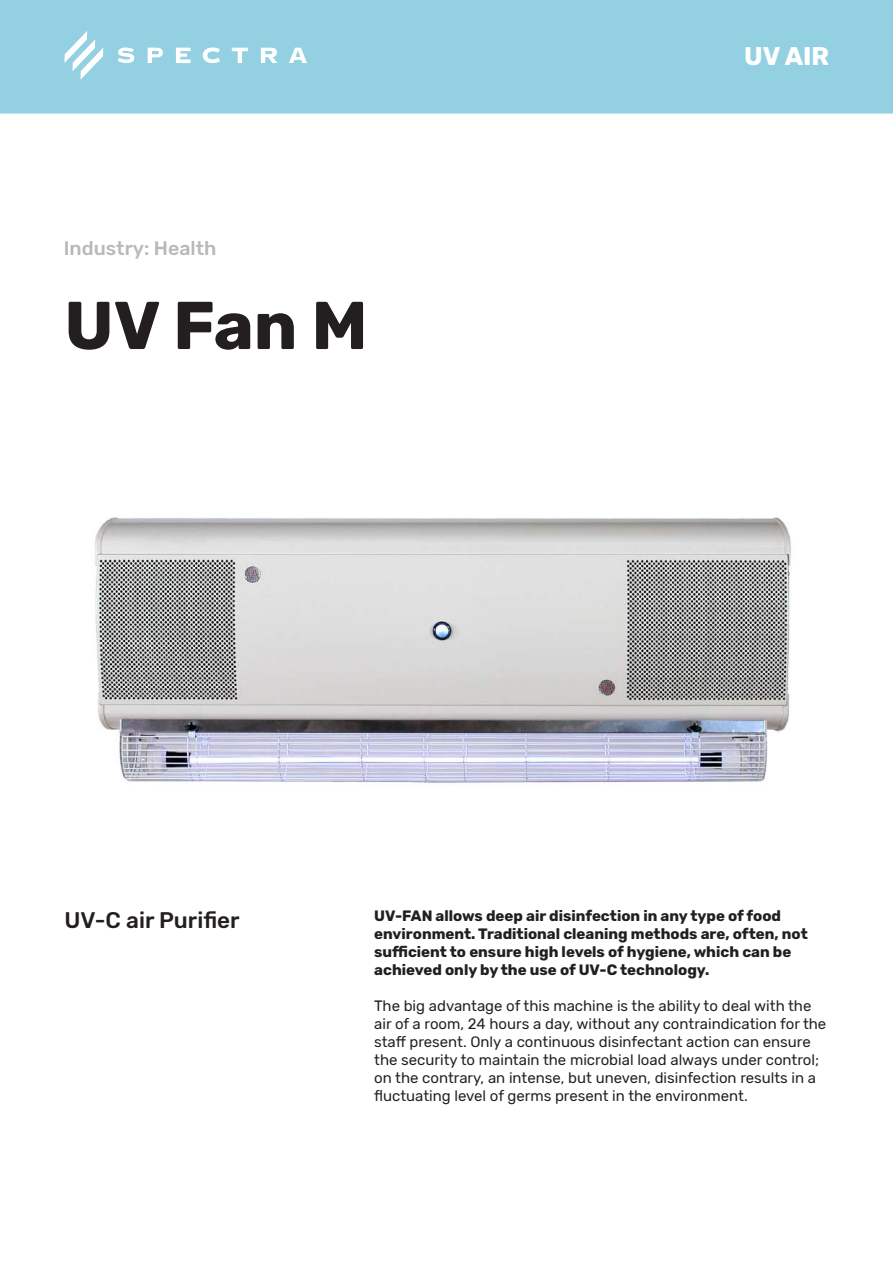
<style>
.page{position:relative;width:893px;height:1263px;background:#fff}
.page>*{position:absolute;margin:0;border:0;box-sizing:border-box;transform-origin:0 0}
.t1{font:700 67.5px "Rubik";color:#231f20}
.t2{font:700 25.5px "Rubik";color:#fff}
.t3{font:500 22.5px "Rubik";color:#231f20}
.t4{font:500 19.5px "Rubik";color:#bbb8b9}
.t5{font:15px/18px "Rubik";color:#231f20}
.t6{font:700 15px/18px "Rubik";color:#231f20}
</style>
<div class="page">
<div style="left:0;top:0;width:893px;height:114px;background:#93d0e2"></div>
<svg style="left:64px;top:31px;width:39px;height:49px"></svg>
<svg style="left:118px;top:47px;width:16px;height:16px"></svg>
<svg style="left:148px;top:48px;width:15px;height:15px"></svg>
<svg style="left:176px;top:48px;width:15px;height:15px"></svg>
<svg style="left:203px;top:47px;width:17px;height:16px"></svg>
<svg style="left:232px;top:48px;width:16px;height:15px"></svg>
<svg style="left:261px;top:48px;width:16px;height:15px"></svg>
<svg style="left:289px;top:48px;width:18px;height:15px"></svg>
<img style="left:94px;top:517px;width:697px;height:268px">
<h3 class="t4" style="left:64px;top:237px;width:154px">Industry: Health</h3>
<h1 class="t1" style="left:64px;top:286px;width:305px">UV Fan M</h1>
<h2 class="t2" style="left:744px;top:41px;width:86px">UV AIR</h2>
<h3 class="t3" style="left:64px;top:908px;width:177px">UV-C air Purifier</h3>
<p class="t6" style="left:374px;top:908px;width:435px">UV-FAN allows deep air disinfection in any type of food environment. Traditional cleaning methods are, often, not sufficient to ensure high levels of hygiene, which can be achieved only by the use of UV-C technology.</p>
<p class="t5" style="left:374px;top:998px;width:454px">The big advantage of this machine is the ability to deal with the air of a room, 24 hours a day, without any contraindication for the staff present. Only a continuous disinfectant action can ensure the security to maintain the microbial load always under control; on the contrary, an intense, but uneven, disinfection results in a fluctuating level of germs present in the environment.</p>
</div>
